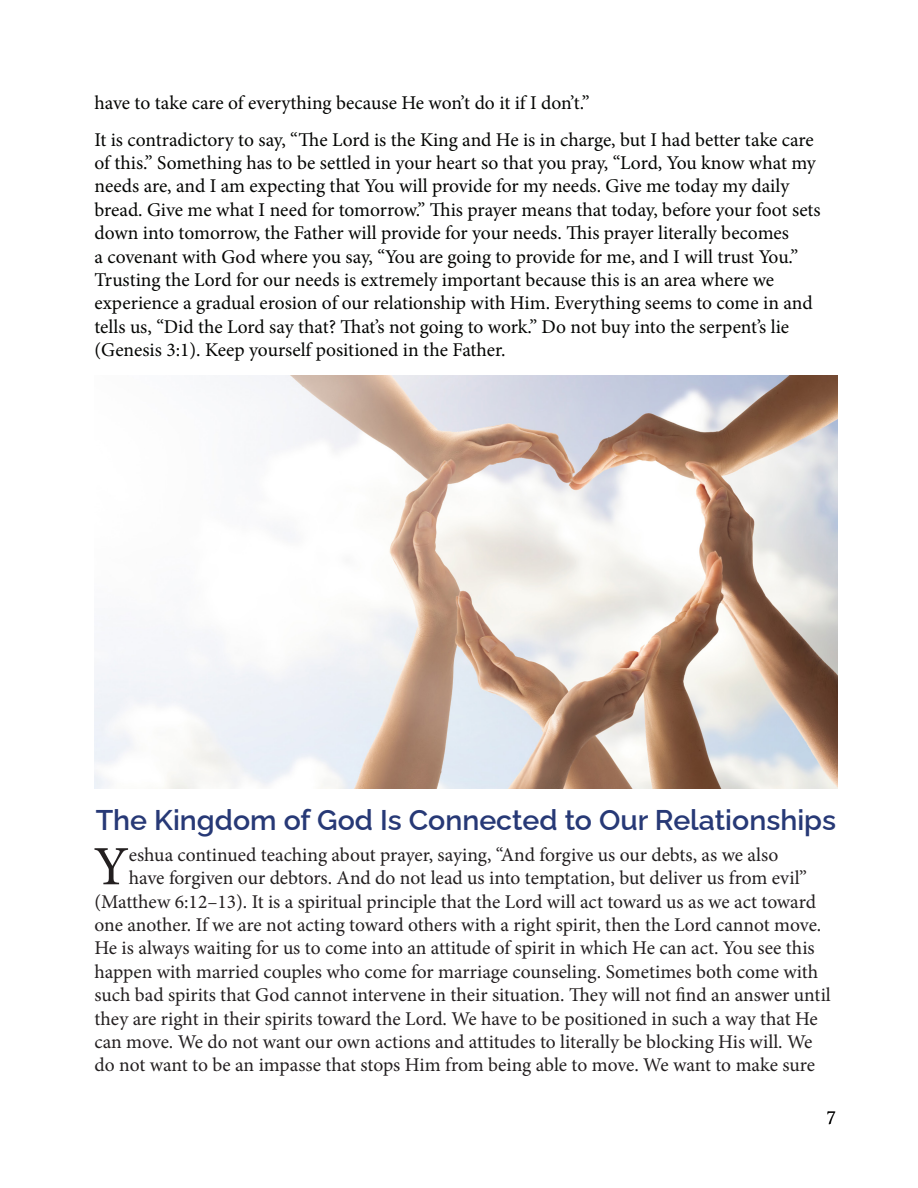
<style>
.page{position:relative;width:918px;height:1188px;background:#fff}
.page>*{position:absolute;margin:0;border:0;box-sizing:border-box;transform-origin:0 0}
.t1{font:55.5px "Minion Pro";color:#231f20}
.Title_Raleway_Left{font:100 28.5px "Raleway";color:#273976}
.t2{font:19.5px/23.4px "Minion Pro";letter-spacing:-.005em;color:#040503}
.t3{font:19.5px "Minion Pro";letter-spacing:-.005em;color:#231f20}
.t4{font:16.5px "Trajan Pro 3";color:#000}
</style>
<div class="page">
<img style="left:94px;top:376px;width:743px;height:412px">
<p class="t2" style="left:94px;top:91px;width:497px">have to take care of everything because He won’t do it if I don’t.”</p>
<p class="t2" style="left:94px;top:128px;width:728px">It is contradictory to say, “The Lord is the King and He is in charge, but I had better take care of this.” Something has to be settled in your heart so that you pray, “Lord, You know what my needs are, and I am expecting that You will provide for my needs. Give me today my daily bread. Give me what I need for tomorrow.” This prayer means that today, before your foot sets down into tomorrow, the Father will provide for your needs. This prayer literally becomes<br>a covenant with God where you say, “You are going to provide for me, and I will trust You.” Trusting the Lord for our needs is extremely important because this is an area where we experience a gradual erosion of our relationship with Him. Everything seems to come in and tells us, “Did the Lord say that? That’s not going to work.” Do not buy into the serpent’s lie (Genesis 3:1). Keep yourself positioned in the Father.</p>
<p class="Title_Raleway_Left" style="left:96px;top:798px;width:742px">The Kingdom of God Is Connected to Our Relationships</p>
<p class="t1" style="left:94px;top:829px;width:37px">Y</p>
<p class="t3" style="left:129px;top:842px;width:651px">eshua continued teaching about prayer, saying, “And forgive us our debts, as we also</p>
<p class="t3" style="left:129px;top:865px;width:680px">have forgiven our debtors. And do not lead us into temptation, but deliver us from evil”</p>
<p class="t3" style="left:94px;top:888px;width:723px">(Matthew 6:12–13). It is a spiritual principle that the Lord will act toward us as we act toward</p>
<p class="t3" style="left:94px;top:912px;width:728px">one another. If we are not acting toward others with a right spirit, then the Lord cannot move.</p>
<p class="t3" style="left:94px;top:935px;width:722px">He is always waiting for us to come into an attitude of spirit in which He can act. You see this</p>
<p class="t3" style="left:94px;top:959px;width:725px">happen with married couples who come for marriage counseling. Sometimes both come with</p>
<p class="t3" style="left:94px;top:982px;width:738px">such bad spirits that God cannot intervene in their situation. They will not find an answer until</p>
<p class="t3" style="left:94px;top:1005px;width:725px">they are right in their spirits toward the Lord. We have to be positioned in such a way that He</p>
<p class="t3" style="left:94px;top:1029px;width:719px">can move. We do not want our own actions and attitudes to literally be blocking His will. We</p>
<p class="t3" style="left:94px;top:1052px;width:722px">do not want to be an impasse that stops Him from being able to move. We want to make sure</p>
<p class="t4" style="left:827px;top:1106px;width:10px">7</p>
</div>
